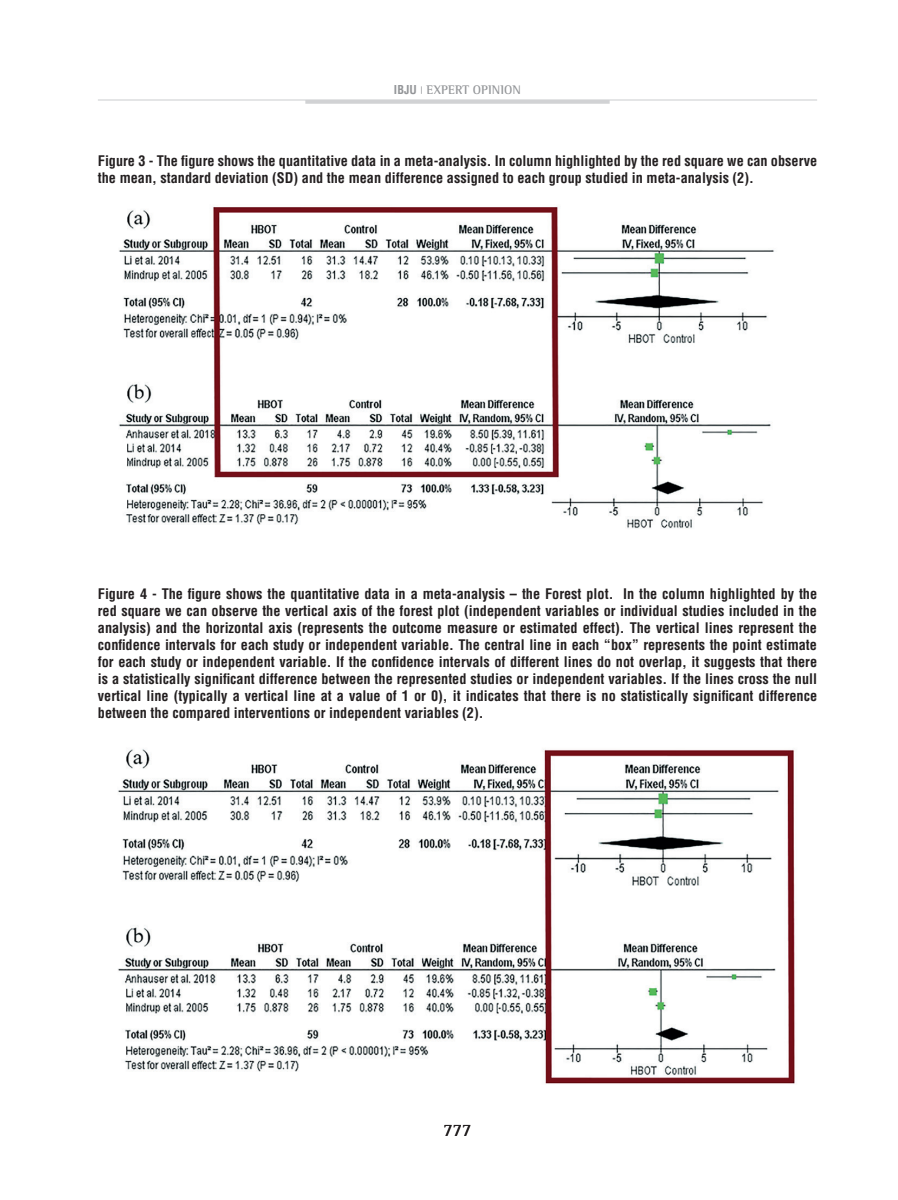
<style>
.page{position:relative;width:898px;height:1200px;background:#fff}
.page>*{position:absolute;margin:0;border:0;box-sizing:border-box;transform-origin:0 0}
.t1{font:18px "Rotis Serif";color:#231f20}
.t2{font:700 condensed 14.25px/17.1px "Helvetica";color:#231f20;text-align:justify}
.t3{font:700 12.75px "Rotis Semi Serif";color:#939598}
.s1{font-family:"Helvetica";font-stretch:condensed;font-size:12px}
</style>
<div class="page">
<hr style="left:98px;top:99px;width:718px;height:2px;background:#dcdddf">
<hr style="left:305px;top:100px;width:304px;height:4px;background:#d1d2d4">
<img style="left:118px;top:749px;width:677px;height:335px">
<img style="left:119px;top:206px;width:655px;height:323px">
<p class="t3" style="left:394px;top:82px;width:128px"><span class="s1">IBJU</span> <sup>|</sup> EXPERT OPINION</p>
<p class="t2" style="left:98px;top:152px;width:720px">Figure 3 - The figure shows the quantitative data in a meta-analysis. In column highlighted by the red square we can observe the mean, standard deviation (SD) and the mean difference assigned to each group studied in meta-analysis (2).</p>
<p class="t2" style="left:98px;top:584px;width:720px">Figure 4 - The figure shows the quantitative data in a meta-analysis – the Forest plot. In the column highlighted by the red square we can observe the vertical axis of the forest plot (independent variables or individual studies included in the analysis) and the horizontal axis (represents the outcome measure or estimated effect). The vertical lines represent the confidence intervals for each study or independent variable. The central line in each “box” represents the point estimate for each study or independent variable. If the confidence intervals of different lines do not overlap, it suggests that there is a statistically significant difference between the represented studies or independent variables. If the lines cross the null vertical line (typically a vertical line at a value of 1 or 0), it indicates that there is no statistically significant difference between the compared interventions or independent variables (2).</p>
<p class="t1" style="left:443px;top:1119px;width:30px">777</p>
</div>
